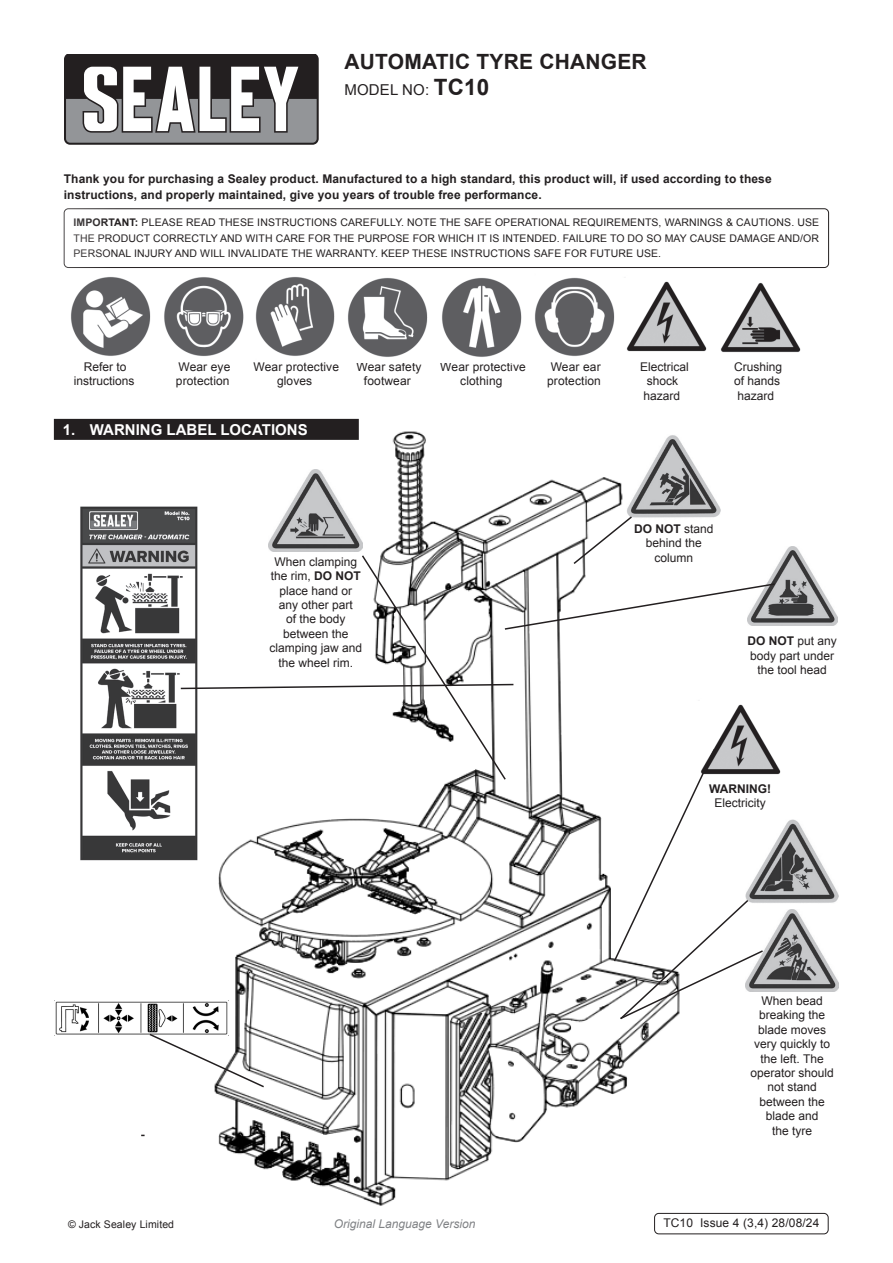
<style>
.page{position:relative;width:893px;height:1263px;background:#fff}
.page>*{position:absolute;margin:0;border:0;box-sizing:border-box;transform-origin:0 0}
.Product_Description{font:700 21px "Arial";letter-spacing:.01em;color:#231f20}
.t1{font:700 15px "Arial";color:#fff}
.Instructions_Model_No{font:15px "Arial";letter-spacing:.01em;color:#231f20}
.Body__Footer{font:12px/14.4px "Arial";color:#231f20;text-align:center}
.Body{font:700 12px/15.8px "Arial";letter-spacing:.01em;color:#231f20}
.t2{font:italic 12px "Arial";color:#808285}
.Body__Justified__7pt{font:10.5px/15.8px "Arial";letter-spacing:.01em;color:#231f20;text-align:justify}
.s1{font-weight:700;font-size:22.5px}
.s2{font-weight:700}
.s3{font-weight:400}
</style>
<div class="page">
<div style="left:64px;top:208px;width:765px;height:60px;border:1px solid #231f20;border-radius:4px"></div>
<div style="left:654px;top:1213px;width:174px;height:21px;border:1px solid #231f20;border-radius:4px"></div>
<img style="left:71px;top:277px;width:80px;height:79px">
<img style="left:626px;top:281px;width:81px;height:71px">
<img style="left:720px;top:282px;width:81px;height:71px">
<img style="left:164px;top:277px;width:80px;height:79px">
<img style="left:255px;top:277px;width:80px;height:79px">
<img style="left:535px;top:277px;width:80px;height:79px">
<img style="left:348px;top:278px;width:80px;height:79px">
<img style="left:442px;top:278px;width:80px;height:79px">
<img style="left:214px;top:431px;width:457px;height:775px">
<img style="left:80px;top:506px;width:118px;height:355px">
<img style="left:776px;top:546px;width:61px;height:79px">
<img style="left:627px;top:434px;width:93px;height:81px">
<img style="left:269px;top:470px;width:93px;height:45px">
<img style="left:776px;top:819px;width:63px;height:84px">
<img style="left:776px;top:909px;width:63px;height:82px">
<img style="left:776px;top:764px;width:5px;height:11px">
<img style="left:54px;top:1000px;width:174px;height:35px">
<svg style="left:148px;top:1032px;width:118px;height:57px"></svg>
<div style="left:54px;top:419px;width:305px;height:21px;background:#231f20"></div>
<svg style="left:179px;top:515px;width:597px;height:506px"></svg>
<svg style="left:64px;top:54px;width:254px;height:90px"></svg>
<p class="Product_Description" style="left:344px;top:48px;width:304px">AUTOMATIC TYRE CHANGER</p>
<p class="Instructions_Model_No" style="left:344px;top:80px;width:146px">MODEL NO: <span class="s1">TC10</span></p>
<p class="Body" style="left:64px;top:171px;width:709px">Thank you for purchasing a Sealey product. Manufactured to a high standard, this product will, if used according to these instructions, and properly maintained, give you years of trouble free performance.</p>
<p class="Body__Justified__7pt" style="left:74px;top:214px;width:747px"><span class="s2">IMPORTANT:</span> PLEASE READ THESE INSTRUCTIONS CAREFULLY. NOTE THE SAFE OPERATIONAL REQUIREMENTS, WARNINGS &amp; CAUTIONS. USE THE PRODUCT CORRECTLY AND WITH CARE FOR THE PURPOSE FOR WHICH IT IS INTENDED. FAILURE TO DO SO MAY CAUSE DAMAGE AND/OR PERSONAL INJURY AND WILL INVALIDATE THE WARRANTY. KEEP THESE INSTRUCTIONS SAFE FOR FUTURE USE.</p>
<p class="Body__Footer" style="left:84px;top:359px;width:44px">Refer to</p>
<p class="Body__Footer" style="left:74px;top:374px;width:62px">instructions</p>
<p class="Body__Footer" style="left:178px;top:359px;width:53px">Wear eye</p>
<p class="Body__Footer" style="left:176px;top:374px;width:55px">protection</p>
<p class="Body__Footer" style="left:254px;top:359px;width:87px">Wear protective</p>
<p class="Body__Footer" style="left:277px;top:374px;width:37px">gloves</p>
<p class="Body__Footer" style="left:357px;top:360px;width:67px">Wear safety</p>
<p class="Body__Footer" style="left:364px;top:374px;width:48px">footwear</p>
<p class="Body__Footer" style="left:440px;top:360px;width:87px">Wear protective</p>
<p class="Body__Footer" style="left:460px;top:374px;width:44px">clothing</p>
<p class="Body__Footer" style="left:551px;top:360px;width:51px">Wear ear</p>
<p class="Body__Footer" style="left:547px;top:374px;width:55px">protection</p>
<p class="Body__Footer" style="left:640px;top:359px;width:50px">Electrical</p>
<p class="Body__Footer" style="left:647px;top:374px;width:33px">shock</p>
<p class="Body__Footer" style="left:643px;top:388px;width:38px">hazard</p>
<p class="Body__Footer" style="left:734px;top:359px;width:50px">Crushing</p>
<p class="Body__Footer" style="left:734px;top:374px;width:48px">of hands</p>
<p class="Body__Footer" style="left:737px;top:388px;width:38px">hazard</p>
<p class="t1" style="left:63px;top:419px;width:246px">1. WARNING LABEL LOCATIONS</p>
<p class="Body__Footer" style="left:269px;top:554px;width:94px">When clamping the rim, <span class="s2">DO NOT </span>place hand or any other part<br>of the body between the clamping jaw and the wheel rim.</p>
<p class="Body" style="left:634px;top:521px;width:81px">DO NOT <span class="s3">stand</span></p>
<p class="Body__Footer" style="left:646px;top:536px;width:58px">behind the column</p>
<p class="Body__Footer" style="left:747px;top:634px;width:91px"><span class="s2">DO NOT</span> put any body part under the tool head</p>
<p class="Body" style="left:709px;top:781px;width:63px">WARNING!</p>
<p class="Body__Footer" style="left:714px;top:796px;width:53px">Electricity</p>
<p class="Body__Footer" style="left:754px;top:994px;width:78px">When bead breaking the blade moves very quickly to the left. The</p>
<p class="Body__Footer" style="left:750px;top:1066px;width:85px">operator should not stand</p>
<p class="Body__Footer" style="left:759px;top:1094px;width:67px">between the blade and</p>
<p class="Body__Footer" style="left:772px;top:1123px;width:42px">the tyre</p>
<p class="Body__Justified__7pt" style="left:68px;top:1217px;width:108px">© Jack Sealey Limited</p>
<p class="t2" style="left:334px;top:1216px;width:143px">Original Language Version</p>
<p class="Body__Footer" style="left:663px;top:1215px;width:157px">TC10 Issue 4 (3,4) 28/08/24</p>
</div>
